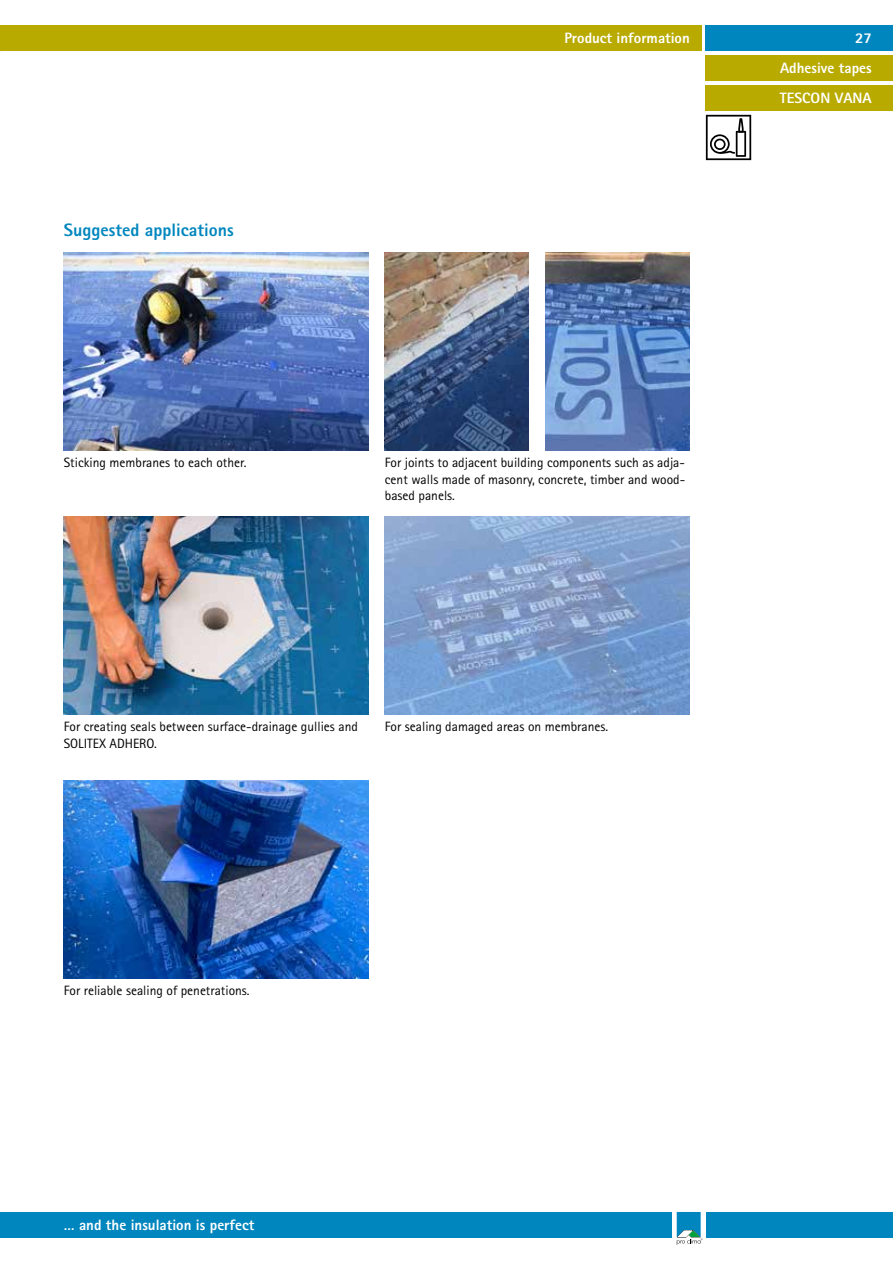
<style>
.page{position:relative;width:893px;height:1263px;background:#fff}
.page>*{position:absolute;margin:0;border:0;box-sizing:border-box;transform-origin:0 0}
.t1{font:800 18px "Rotis Sans Serif Pro";color:#0086be}
.t2{font:800 15px/29.7px "Rotis Sans Serif Pro";color:#fff}
.t3{font:13.5px/16.5px "Rotis Sans Serif Pro";color:#000;text-align:justify}
</style>
<div class="page">
<div style="left:0;top:26px;width:702px;height:25px;background:#b9aa00"></div>
<svg style="left:706px;top:115px;width:45px;height:45px"></svg>
<div style="left:0;top:1212px;width:672px;height:25px;background:#0086be"></div>
<div style="left:706px;top:1212px;width:187px;height:25px;background:#0086be"></div>
<svg style="left:677px;top:1212px;width:26px;height:33px"></svg>
<div style="left:706px;top:55px;width:187px;height:26px;background:#b9aa00"></div>
<div style="left:706px;top:85px;width:187px;height:26px;background:#b9aa00"></div>
<img style="left:545px;top:253px;width:145px;height:198px">
<img style="left:385px;top:517px;width:305px;height:198px">
<img style="left:385px;top:253px;width:143px;height:198px">
<img style="left:64px;top:253px;width:305px;height:198px">
<img style="left:64px;top:781px;width:305px;height:198px">
<img style="left:64px;top:517px;width:305px;height:198px">
<div style="left:706px;top:26px;width:187px;height:25px;background:#0086be"></div>
<h1 class="t1" style="left:64px;top:219px;width:171px">Suggested applications</h1>
<p class="t2" style="left:564px;top:23px;width:127px">Product information</p>
<p class="t3" style="left:64px;top:454px;width:184px">Sticking membranes to each other.</p>
<p class="t3" style="left:385px;top:454px;width:302px">For joints to adjacent building components such as adja&shy;cent walls made of masonry, concrete, timber and wood&shy;based panels.</p>
<p class="t3" style="left:64px;top:718px;width:296px">For creating seals between surface-drainage gullies and<br>SOLITEX ADHERO.</p>
<p class="t3" style="left:385px;top:718px;width:225px">For sealing damaged areas on membranes.</p>
<p class="t2" style="left:855px;top:23px;width:18px">27</p>
<p class="t2" style="left:780px;top:53px;width:93px">Adhesive tapes<br>TESCON VANA</p>
<p class="t3" style="left:64px;top:982px;width:187px">For reliable sealing of penetrations.</p>
<p class="t2" style="left:64px;top:1210px;width:192px">… and the insulation is perfect</p>
</div>
